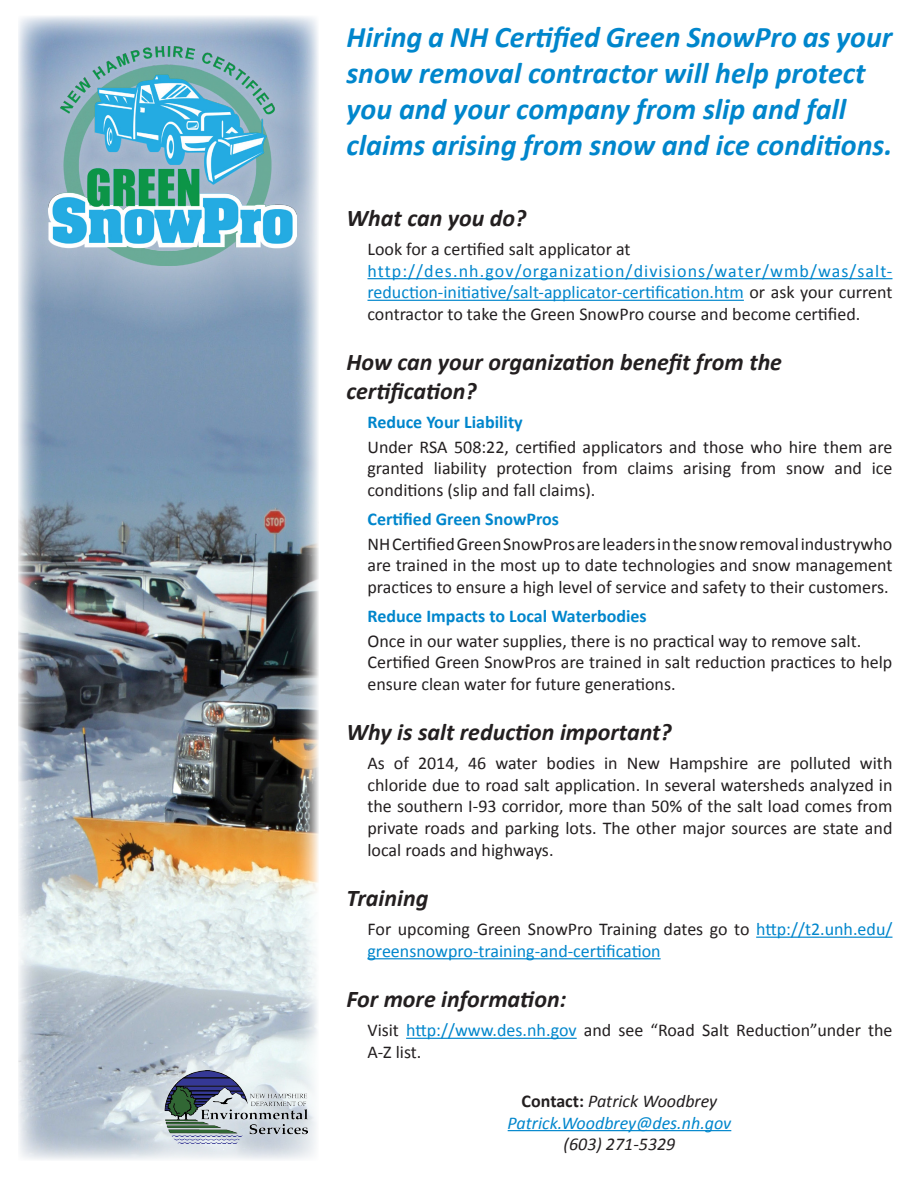
<style>
.page{position:relative;width:918px;height:1188px;background:#fff}
.page>*{position:absolute;margin:0;border:0;box-sizing:border-box;transform-origin:0 0}
.t1{font:italic 700 30px "Calibri";color:#0086cc}
.t2{font:italic 700 24px/28.8px "Calibri";color:#231f20}
.t3{font:18px/21.6px "Calibri";color:#231f20;text-align:justify}
.t4{font:18px/21.6px "Calibri";color:#0086cc;text-align:justify}
.t5{font:700 18px "Calibri";color:#0086cc}
.t6{font:italic 18px "Calibri";color:#231f20}
.t7{font:italic 18px "Calibri";color:#0086cc}
.s1{color:#231f20}
.s2{color:#0086cc}
.s3{font-weight:700;font-style:normal}
</style>
<div class="page">
<img style="left:18px;top:332px;width:300px;height:828px">
<div style="left:0;top:0;width:363px;height:332px;background:#fff;opacity:.75"></div>
<img style="left:48px;top:47px;width:248px;height:219px">
<hr style="left:368px;top:278px;width:524px;height:1px;background:#0086cc">
<hr style="left:368px;top:300px;width:376px;height:1px;background:#0086cc">
<hr style="left:756px;top:937px;width:137px;height:1px;background:#0086cc">
<hr style="left:368px;top:958px;width:293px;height:1px;background:#0086cc">
<hr style="left:406px;top:1038px;width:171px;height:1px;background:#0086cc">
<div style="left:122px;top:1027px;width:226px;height:157px;background:#fff;opacity:.75"></div>
<img style="left:165px;top:1070px;width:143px;height:73px">
<hr style="left:508px;top:1130px;width:223px;height:1px;background:#0086cc">
<p class="t1" style="left:346px;top:18px;width:548px">Hiring a NH Certified Green SnowPro as your</p>
<p class="t1" style="left:346px;top:54px;width:521px">snow removal contractor will help protect</p>
<p class="t1" style="left:346px;top:90px;width:501px">you and your company from slip and fall</p>
<p class="t1" style="left:346px;top:126px;width:547px">claims arising from snow and ice conditions.</p>
<p class="t2" style="left:346px;top:204px;width:181px">What can you do?</p>
<p class="t3" style="left:368px;top:238px;width:265px">Look for a certified salt applicator at</p>
<p class="t4" style="left:368px;top:260px;width:526px">http://des.nh.gov/organization/divisions/water/wmb/was/salt&shy;reduction-initiative/salt-applicator-certification.htm <span class="s1">or ask your current contractor to take the Green SnowPro course and become certified.</span></p>
<p class="t2" style="left:346px;top:348px;width:437px">How can your organization benefit from the certification?</p>
<p class="t5" style="left:368px;top:411px;width:157px">Reduce Your Liability</p>
<p class="t3" style="left:368px;top:436px;width:527px">Under RSA 508:22, certified applicators and those who hire them are granted liability protection from claims arising from snow and ice conditions (slip and fall claims).</p>
<p class="t5" style="left:368px;top:508px;width:193px">Certified Green SnowPros</p>
<p class="t3" style="left:368px;top:533px;width:526px">NH Certified Green SnowPros are leaders in the snow removal industrywho are trained in the most up to date technologies and snow management practices to ensure a high level of service and safety to their customers.</p>
<p class="t5" style="left:368px;top:604px;width:281px">Reduce Impacts to Local Waterbodies</p>
<p class="t3" style="left:368px;top:630px;width:495px">Once in our water supplies, there is no practical way to remove salt.</p>
<p class="t3" style="left:368px;top:651px;width:526px">Certified Green SnowPros are trained in salt reduction practices to help ensure clean water for future generations.</p>
<p class="t2" style="left:346px;top:718px;width:327px">Why is salt reduction important?</p>
<p class="t3" style="left:368px;top:753px;width:527px">As of 2014, 46 water bodies in New Hampshire are polluted with chloride due to road salt application. In several watersheds analyzed in the southern I-93 corridor, more than 50% of the salt load comes from private roads and parking lots. The other major sources are state and local roads and highways.</p>
<p class="t2" style="left:346px;top:884px;width:83px">Training</p>
<p class="t4" style="left:368px;top:918px;width:526px"><span class="s1">For upcoming Green SnowPro Training dates go to</span> http://t2.unh.edu/ greensnowpro-training-and-certification</p>
<p class="t2" style="left:346px;top:985px;width:221px">For more information:</p>
<p class="t3" style="left:368px;top:1020px;width:527px">Visit <span class="s2">http://www.des.nh.gov</span> and see “Road Salt Reduction”under the<br>A-Z list.</p>
<p class="t6" style="left:522px;top:1089px;width:197px"><span class="s3">Contact:</span> Patrick Woodbrey</p>
<p class="t7" style="left:508px;top:1110px;width:225px">Patrick.Woodbrey@des.nh.gov</p>
<p class="t6" style="left:564px;top:1132px;width:113px">(603) 271-5329</p>
</div>
